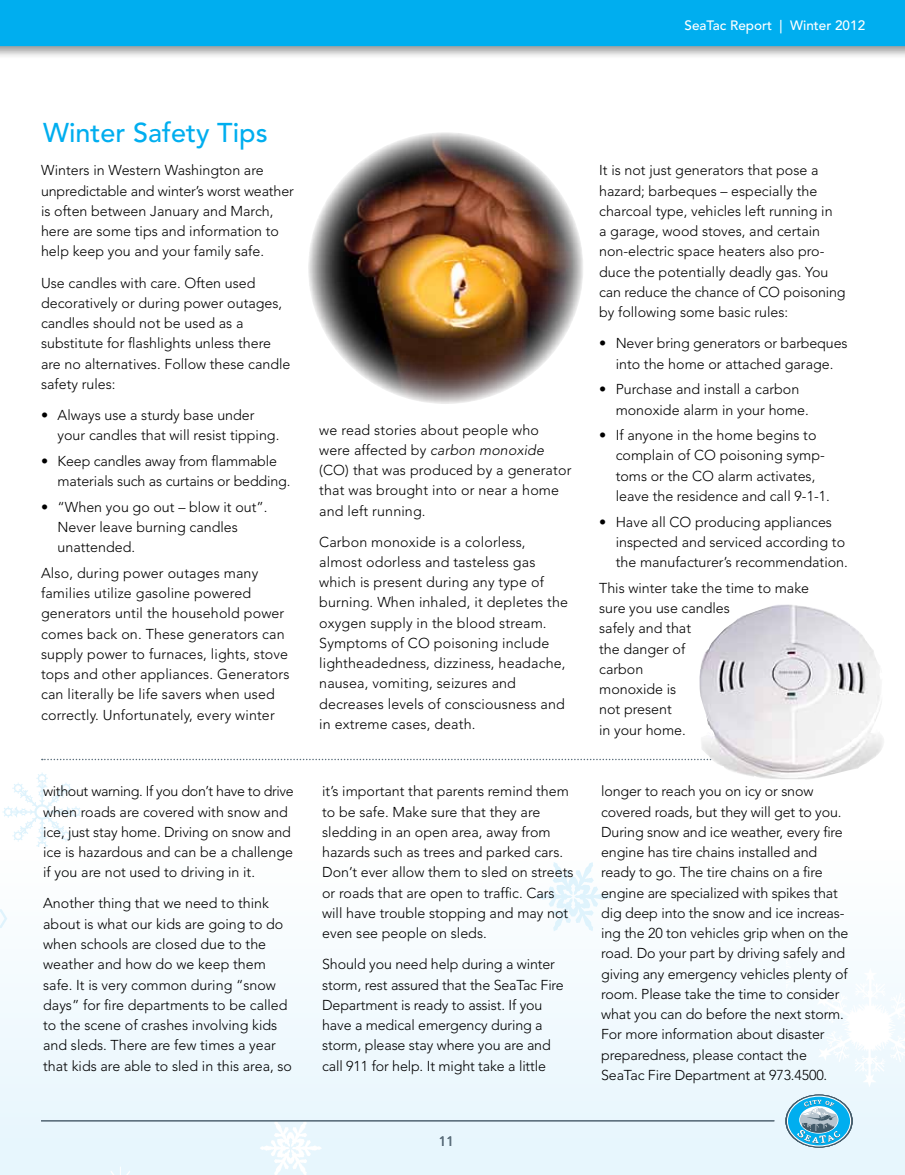
<style>
.page{position:relative;width:905px;height:1175px;background:#fff}
.page>*{position:absolute;margin:0;border:0;box-sizing:border-box;transform-origin:0 0}
.t1{font:500 27px "Avenir";color:#00aeef}
.t2{font:300 14.25px/20.2px "Avenir";color:#000}
.t3{font:500 13.5px "Avenir";color:#fff}
.t4{font:13.5px "Avenir";color:#5c6f7c}
.s1{font-style:italic}
</style>
<div class="page">
<div style="left:0;top:832px;width:904px;height:342px;background:#f3fafe"></div>
<img style="left:0;top:773px;width:81px;height:73px">
<div style="left:67px;top:1160px;width:111px;height:14px;background:#e7f6fd"></div>
<img style="left:786px;top:952px;width:118px;height:133px">
<img style="left:531px;top:855px;width:81px;height:76px">
<img style="left:0;top:909px;width:7px;height:19px">
<img style="left:257px;top:1121px;width:65px;height:53px">
<svg style="left:42px;top:758px;width:656px;height:2px"></svg>
<img style="left:698px;top:604px;width:185px;height:176px">
<img style="left:308px;top:132px;width:275px;height:272px">
<div style="left:0;top:0;width:904px;height:60px;background:#000;opacity:.39"></div>
<div style="left:0;top:0;width:904px;height:46px;background:#00aeef"></div>
<svg style="left:785px;top:1094px;width:67px;height:53px"></svg>
<svg style="left:787px;top:1095px;width:64px;height:51px"></svg>
<div style="left:788px;top:1096px;width:62px;height:49px;background:#00aeef;border-radius:50%"></div>
<svg style="left:797px;top:1099px;width:43px;height:44px"></svg>
<hr style="left:41px;top:1120px;width:733px;height:1px;background:#5c6f7c">
<p class="t3" style="left:684px;top:17px;width:182px">SeaTac Report | Winter 2012</p>
<h1 class="t1" style="left:43px;top:117px;width:226px">Winter Safety Tips</h1>
<p class="t2" style="left:41px;top:160px;width:254px">Winters in Western Washington are unpredictable and winter’s worst weather is often between January and March, here are some tips and information to help keep you and your family safe.</p>
<p class="t2" style="left:41px;top:272px;width:251px">Use candles with care. Often used decoratively or during power outages, candles should not be used as a substitute for flashlights unless there are no alternatives. Follow these candle safety rules:</p>
<p class="t2" style="left:58px;top:405px;width:221px;text-indent:-17px">• Always use a sturdy base under your candles that will resist tipping.</p>
<p class="t2" style="left:58px;top:451px;width:232px;text-indent:-17px">• Keep candles away from flammable materials such as curtains or bedding.</p>
<p class="t2" style="left:58px;top:497px;width:212px;text-indent:-17px">• “When you go out – blow it out”.<br>Never leave burning candles unattended.</p>
<p class="t2" style="left:41px;top:563px;width:250px">Also, during power outages many families utilize gasoline powered generators until the household power comes back on. These generators can supply power to furnaces, lights, stove tops and other appliances. Generators can literally be life savers when used correctly. Unfortunately, every winter</p>
<p class="t2" style="left:43px;top:781px;width:252px">without warning. If you don’t have to drive when roads are covered with snow and ice, just stay home. Driving on snow and ice is hazardous and can be a challenge if you are not used to driving in it.</p>
<p class="t2" style="left:43px;top:893px;width:250px">Another thing that we need to think about is what our kids are going to do when schools are closed due to the weather and how do we keep them safe. It is very common during “snow days” for fire departments to be called to the scene of crashes involving kids and sleds. There are few times a year that kids are able to sled in this area, so</p>
<p class="t2" style="left:319px;top:419px;width:254px">we read stories about people who were affected by <span class="s1">carbon monoxide </span>(CO) that was produced by a generator that was brought into or near a home and left running.</p>
<p class="t2" style="left:319px;top:531px;width:250px">Carbon monoxide is a colorless, almost odorless and tasteless gas which is present during any type of burning. When inhaled, it depletes the oxygen supply in the blood stream.<br>Symptoms of CO poisoning include lightheadedness, dizziness, headache, nausea, vomiting, seizures and decreases levels of consciousness and in extreme cases, death.</p>
<p class="t2" style="left:322px;top:781px;width:253px">it’s important that parents remind them to be safe. Make sure that they are sledding in an open area, away from hazards such as trees and parked cars.<br>Don’t ever allow them to sled on streets or roads that are open to traffic. Cars will have trouble stopping and may not even see people on sleds.</p>
<p class="t2" style="left:322px;top:954px;width:243px">Should you need help during a winter storm, rest assured that the SeaTac Fire Department is ready to assist. If you have a medical emergency during a storm, please stay where you are and call 911 for help. It might take a little</p>
<p class="t4" style="left:438px;top:1133px;width:17px">11</p>
<p class="t2" style="left:599px;top:160px;width:248px">It is not just generators that pose a hazard; barbeques – especially the charcoal type, vehicles left running in<br>a garage, wood stoves, and certain non-electric space heaters also pro&shy;duce the potentially deadly gas. You can reduce the chance of CO poisoning by following some basic rules:</p>
<p class="t2" style="left:599px;top:333px;width:250px;text-align:center">• Never bring generators or barbeques into the home or attached garage.</p>
<p class="t2" style="left:615px;top:379px;width:192px;text-indent:-17px">• Purchase and install a carbon monoxide alarm in your home.</p>
<p class="t2" style="left:615px;top:425px;width:213px;text-indent:-17px">• If anyone in the home begins to complain of CO poisoning symp&shy;toms or the CO alarm activates, leave the residence and call 9-1-1.</p>
<p class="t2" style="left:615px;top:511px;width:231px;text-indent:-17px">• Have all CO producing appliances inspected and serviced according to the manufacturer’s recommendation.</p>
<p class="t2" style="left:599px;top:578px;width:211px">This winter take the time to make sure you use candles<br>safely and that<br>the danger of<br>carbon<br>monoxide is<br>not present<br>in your home.</p>
<p class="t2" style="left:601px;top:781px;width:249px">longer to reach you on icy or snow covered roads, but they will get to you.<br>During snow and ice weather, every fire engine has tire chains installed and ready to go. The tire chains on a fire engine are specialized with spikes that dig deep into the snow and ice increas&shy;ing the 20 ton vehicles grip when on the road. Do your part by driving safely and giving any emergency vehicles plenty of room. Please take the time to consider what you can do before the next storm.<br>For more information about disaster preparedness, please contact the SeaTac Fire Department at 973.4500.</p>
</div>
